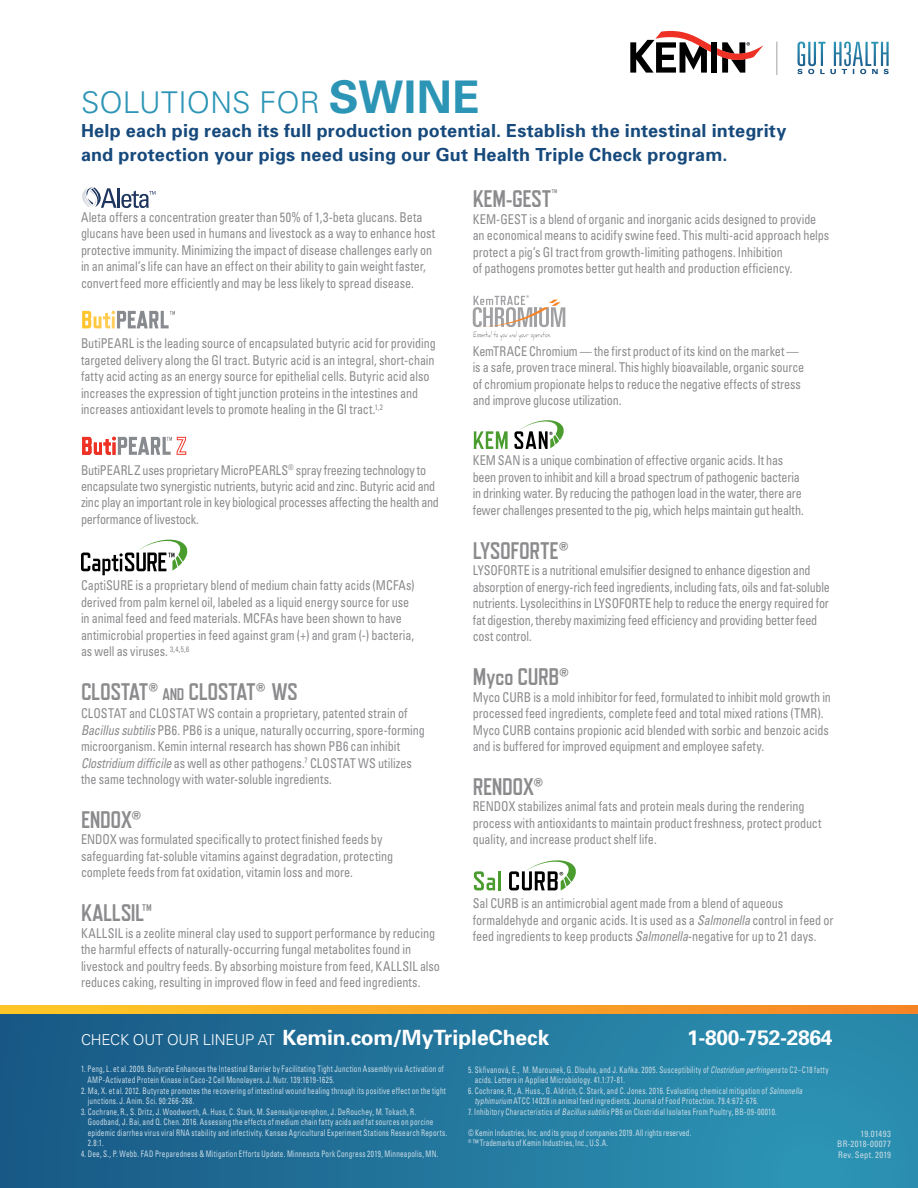
<style>
.page{position:relative;width:918px;height:1188px;background:#fff}
.page>*{position:absolute;margin:0;border:0;box-sizing:border-box;transform-origin:0 0}
.t1{font:300 30px "Univers";letter-spacing:.005em;color:#2c95b6}
.t2{font:700 24px "Refrigerator Deluxe";letter-spacing:-.02em;color:#8b8b8e}
.t3{font:700 21px "Univers";letter-spacing:-.015em;color:#fff}
.t4{font:700 18px/24px "Univers";letter-spacing:.01em;color:#174a7c}
.t5{font:condensed 13.5px/16.5px "Univers";letter-spacing:-.005em;color:#8b8b8e;scale:.9 1}
.t6{font:condensed 9px/10.5px "Univers";letter-spacing:.03em;color:#cadce6;scale:.8 1}
.t7{font:condensed 9px/10.5px "Univers";letter-spacing:.01em;color:#cadce6;scale:.8 1}
.t8{font:condensed 9px/10.5px "Univers";letter-spacing:.03em;color:#cadce6;text-align:justify;scale:.95 1}
.s1{font-weight:700;font-size:45px}
.s2{font-size:16.8px}
.s3{font-style:italic}
.s4{font-weight:300;font-size:15px}
.s5{font-family:"Arial Narrow";font-stretch:normal}
</style>
<div class="page">
<div style="left:0;top:1010px;width:918px;height:178px;background:linear-gradient(to right,#195986,#2d95b5)"></div>
<svg style="left:0;top:1006px;width:918px;height:8px;background:#faa626"></svg>
<svg style="left:82px;top:187px;width:74px;height:21px"></svg>
<svg style="left:82px;top:311px;width:93px;height:17px"></svg>
<svg style="left:82px;top:437px;width:104px;height:18px"></svg>
<svg style="left:81px;top:539px;width:107px;height:36px"></svg>
<svg style="left:473px;top:295px;width:92px;height:46px"></svg>
<svg style="left:474px;top:431px;width:34px;height:18px"></svg>
<svg style="left:514px;top:420px;width:50px;height:29px"></svg>
<svg style="left:474px;top:871px;width:26px;height:19px"></svg>
<svg style="left:509px;top:860px;width:67px;height:31px"></svg>
<svg style="left:630px;top:31px;width:134px;height:42px"></svg>
<svg style="left:798px;top:42px;width:91px;height:32px"></svg>
<hr style="left:776px;top:42px;width:1px;height:33px;background:#a1a1a4">
<h1 class="t1" style="left:81px;top:85px;width:401px">SOLUTIONS FOR <span class="s1">SWINE</span></h1>
<h3 class="t4" style="left:81px;top:119px;width:707px">Help each pig reach its full production potential. Establish the intestinal integrity and protection your pigs need using our Gut Health Triple Check program.</h3>
<p class="t5" style="left:81px;top:209px;width:395px">Aleta offers a concentration greater than 50% of 1,3-beta glucans. Beta glucans have been used in humans and livestock as a way to enhance host protective immunity. Minimizing the impact of disease challenges early on in an animal’s life can have an effect on their ability to gain weight faster, convert feed more efficiently and may be less likely to spread disease.</p>
<p class="t5" style="left:81px;top:335px;width:396px">ButiPEARL is the leading source of encapsulated butyric acid for providing targeted delivery along the GI tract. Butyric acid is an integral, short-chain fatty acid acting as an energy source for epithelial cells. Butyric acid also increases the expression of tight junction proteins in the intestines and increases antioxidant levels to promote healing in the GI tract.<sup>1,2</sup></p>
<p class="t5" style="left:81px;top:461px;width:399px">ButiPEARL Z uses proprietary MicroPEARLS<sup>®</sup> spray freezing technology to encapsulate two synergistic nutrients, butyric acid and zinc. Butyric acid and zinc play an important role in key biological processes affecting the health and performance of livestock.</p>
<p class="t5" style="left:81px;top:577px;width:372px">CaptiSURE is a proprietary blend of medium chain fatty acids (MCFAs) derived from palm kernel oil, labeled as a liquid energy source for use in animal feed and feed materials. MCFAs have been shown to have antimicrobial properties in feed against gram (+) and gram (-) bacteria, as well as viruses. <sup>3,4,5,6</sup></p>
<h2 class="t2" style="left:81px;top:678px;width:219px">CLOSTAT® <span class="s2">and</span> CLOSTAT® WS</h2>
<p class="t5" style="left:81px;top:705px;width:384px">CLOSTAT and CLOSTAT WS contain a proprietary, patented strain of <span class="s3">Bacillus subtilis</span> PB6. PB6 is a unique, naturally occurring, spore-forming microorganism. Kemin internal research has shown PB6 can inhibit <span class="s3">Clostridium difficile</span> as well as other pathogens.<sup>7</sup> CLOSTAT WS utilizes the same technology with water-soluble ingredients.</p>
<h2 class="t2" style="left:81px;top:806px;width:62px">ENDOX®</h2>
<p class="t5" style="left:81px;top:831px;width:348px">ENDOX was formulated specifically to protect finished feeds by safeguarding fat-soluble vitamins against degradation, protecting complete feeds from fat oxidation, vitamin loss and more.</p>
<h2 class="t2" style="left:81px;top:899px;width:73px">KALLSIL™</h2>
<p class="t5" style="left:81px;top:924px;width:400px">KALLSIL is a zeolite mineral clay used to support performance by reducing the harmful effects of naturally-occurring fungal metabolites found in livestock and poultry feeds. By absorbing moisture from feed, KALLSIL also reduces caking, resulting in improved flow in feed and feed ingredients.</p>
<h2 class="t2" style="left:473px;top:185px;width:86px">KEM-GEST<sup>™</sup></h2>
<p class="t5" style="left:473px;top:211px;width:398px">KEM-GEST is a blend of organic and inorganic acids designed to provide an economical means to acidify swine feed. This multi-acid approach helps protect a pig’s GI tract from growth-limiting pathogens. Inhibition<br>of pathogens promotes better gut health and production efficiency.</p>
<p class="t5" style="left:473px;top:342px;width:370px">KemTRACE Chromium — the first product of its kind on the market — is a safe, proven trace mineral. This highly bioavailable, organic source of chromium propionate helps to reduce the negative effects of stress and improve glucose utilization.</p>
<p class="t5" style="left:473px;top:452px;width:369px">KEM SAN is a unique combination of effective organic acids. It has been proven to inhibit and kill a broad spectrum of pathogenic bacteria in drinking water. By reducing the pathogen load in the water, there are fewer challenges presented to the pig, which helps maintain gut health.</p>
<h2 class="t2" style="left:473px;top:536px;width:98px">LYSOFORTE®</h2>
<p class="t5" style="left:473px;top:562px;width:398px">LYSOFORTE is a nutritional emulsifier designed to enhance digestion and absorption of energy-rich feed ingredients, including fats, oils and fat-soluble nutrients. Lysolecithins in LYSOFORTE help to reduce the energy required for fat digestion, thereby maximizing feed efficiency and providing better feed cost control.</p>
<h2 class="t2" style="left:473px;top:663px;width:98px">Myco CURB®</h2>
<p class="t5" style="left:473px;top:688px;width:400px">Myco CURB is a mold inhibitor for feed, formulated to inhibit mold growth in processed feed ingredients, complete feed and total mixed rations (TMR).<br>Myco CURB contains propionic acid blended with sorbic and benzoic acids and is buffered for improved equipment and employee safety.</p>
<h2 class="t2" style="left:473px;top:772px;width:73px">RENDOX®</h2>
<p class="t5" style="left:473px;top:798px;width:389px">RENDOX stabilizes animal fats and protein meals during the rendering process with antioxidants to maintain product freshness, protect product quality, and increase product shelf life.</p>
<p class="t5" style="left:473px;top:895px;width:402px">Sal CURB is an antimicrobial agent made from a blend of aqueous formaldehyde and organic acids. It is used as a <span class="s3">Salmonella</span> control in feed or feed ingredients to keep products <span class="s3">Salmonella</span>-negative for up to 21 days.</p>
<h3 class="t3" style="left:81px;top:1025px;width:470px"><span class="s4">CHECK OUT OUR LINEUP AT</span> Kemin.com/MyTripleCheck</h3>
<h3 class="t3" style="left:687px;top:1025px;width:147px">1-800-752-2864</h3>
<p class="t6" style="left:87px;top:1064px;width:447px;text-indent:-6px">1. Peng, L. et al. 2009. Butyrate Enhances the Intestinal Barrier by Facilitating Tight Junction Assembly via Activation of<br>AMP-Activated Protein Kinase in Caco-2 Cell Monolayers. J. Nutr. 139:1619-1625.</p>
<p class="t6" style="left:88px;top:1085px;width:449px;text-indent:-7px">2. Ma, X. et al. 2012. Butyrate promotes the recovering of intestinal wound healing through its positive effect on the tight junctions. J. Anim. Sci. 90:266-268.</p>
<p class="t6" style="left:88px;top:1106px;width:451px;text-indent:-7px">3. Cochrane, R., S. Dritz, J. Woodworth, A. Huss, C. Stark, M. Saensukjaroenphon, J. DeRouchey, M. Tokach, R.<br>Goodband, J. Bai, and Q. Chen. 2016. Assessing the effects of medium chain fatty acids and fat sources on porcine epidemic diarrhea virus viral RNA stability and infectivity. Kansas Agricultural Experiment Stations Research Reports.<br>2.8:1.</p>
<p class="t6" style="left:81px;top:1148px;width:448px">4. Dee, S., P. Webb. FAD Preparedness &amp; Mitigation Efforts Update. Minnesota Pork Congress 2019, Minneapolis, MN.</p>
<p class="t6" style="left:475px;top:1064px;width:444px;text-indent:-7px">5. Sk<span class="s5">ř</span>ivanová, E., M. Marounek, G. Dlouha, and J. Ka<span class="s5">ň</span>ka. 2005. Susceptibility of <span class="s3">Clostridium perfringens</span> to C2–C18 fatty acids. Letters in Applied Microbiology. 41.1:77-81.</p>
<p class="t6" style="left:475px;top:1085px;width:411px;text-indent:-7px">6. Cochrane, R., A. Huss., G. Aldrich, C. Stark, and C. Jones. 2016. Evaluating chemical mitigation of <span class="s3">Salmonella typhimurium</span> ATCC 14028 in animal feed ingredients. Journal of Food Protection. 79.4:672-676.</p>
<p class="t6" style="left:468px;top:1106px;width:388px">7. Inhibitory Characteristics of <span class="s3">Bacillus subtilis</span> PB6 on Clostridial Isolates From Poultry, BB-09-00010.</p>
<p class="t7" style="left:468px;top:1127px;width:281px">© Kemin Industries, Inc. and its group of companies 2019. All rights reserved. <sup>®</sup> ™ Trademarks of Kemin Industries, Inc., U.S.A.</p>
<p class="t8" style="left:837px;top:1128px;width:58px;text-indent:23px">19.01493<br>BR-2018-00077<br>Rev. Sept. 2019</p>
</div>
